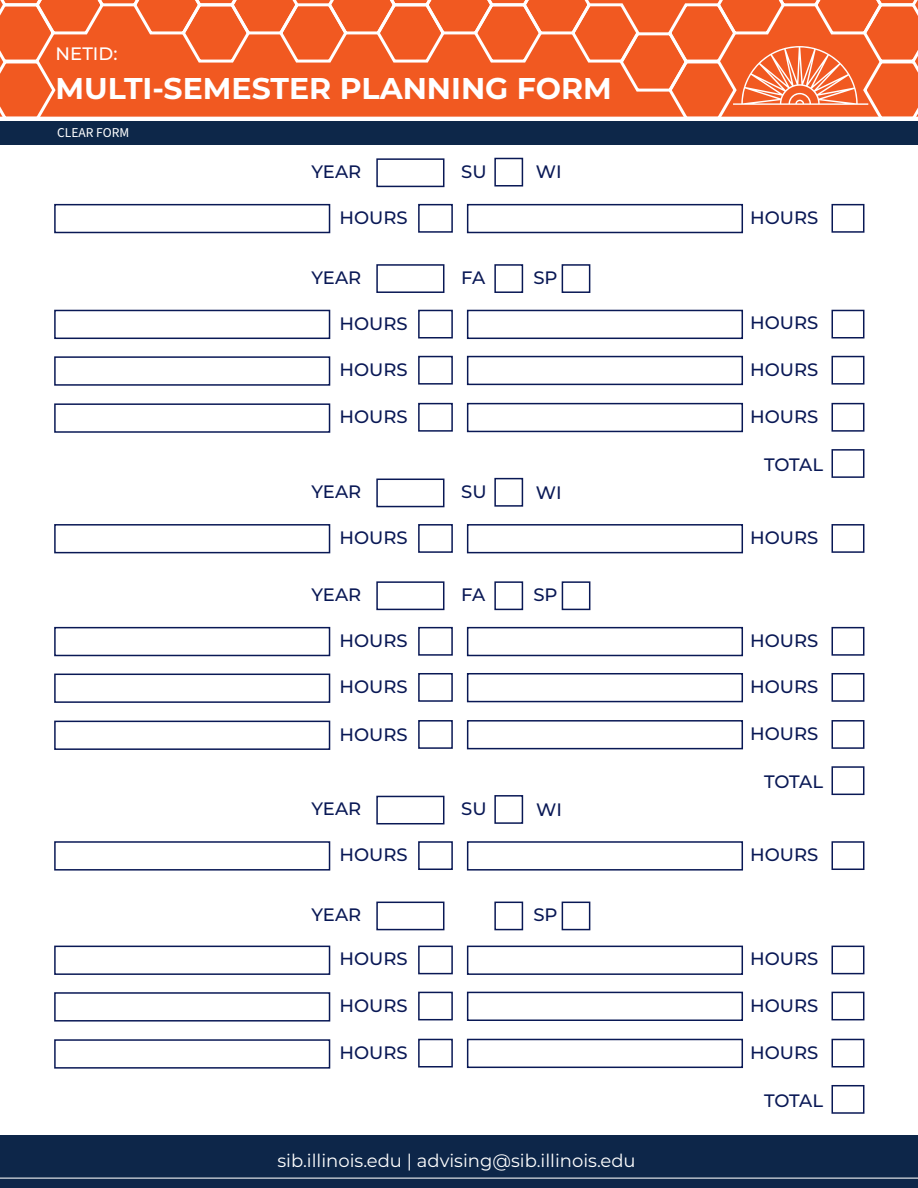
<style>
.page{position:relative;width:918px;height:1188px;background:#fff}
.page>*{position:absolute;margin:0;border:0;box-sizing:border-box;transform-origin:0 0}
.t1{font:700 30px "Montserrat";color:#fff}
.t2{font:500 18px "Montserrat";color:#091855}
.t3{font:18px "Montserrat";color:#fff}
.t4{font:500 18px "Montserrat";color:#fff}
.t5{font:13.5px "Source Sans Pro";color:#fff}
</style>
<div class="page">
<div style="left:0;top:121px;width:918px;height:24px;background:#0d2749"></div>
<div style="left:0;top:1135px;width:918px;height:53px;background:#0d2649"></div>
<div style="left:54px;top:310px;width:276px;height:29px;border:2px solid #091855"></div>
<div style="left:418px;top:310px;width:35px;height:29px;border:2px solid #091855"></div>
<div style="left:54px;top:356px;width:276px;height:30px;border:2px solid #091855"></div>
<div style="left:418px;top:356px;width:35px;height:29px;border:2px solid #091855"></div>
<div style="left:54px;top:403px;width:276px;height:30px;border:2px solid #091855"></div>
<div style="left:418px;top:403px;width:35px;height:29px;border:2px solid #091855"></div>
<div style="left:467px;top:310px;width:276px;height:29px;border:2px solid #091855"></div>
<div style="left:832px;top:310px;width:32px;height:29px;border:2px solid #091855"></div>
<div style="left:467px;top:356px;width:276px;height:29px;border:2px solid #091855"></div>
<div style="left:832px;top:356px;width:32px;height:29px;border:2px solid #091855"></div>
<div style="left:467px;top:403px;width:276px;height:29px;border:2px solid #091855"></div>
<div style="left:832px;top:403px;width:32px;height:29px;border:2px solid #091855"></div>
<div style="left:832px;top:449px;width:32px;height:29px;border:2px solid #091855"></div>
<div style="left:494px;top:264px;width:29px;height:29px;border:2px solid #091855"></div>
<div style="left:562px;top:264px;width:28px;height:29px;border:2px solid #091855"></div>
<div style="left:376px;top:264px;width:68px;height:29px;border:2px solid #091855"></div>
<div style="left:54px;top:627px;width:276px;height:29px;border:2px solid #091855"></div>
<div style="left:418px;top:627px;width:35px;height:29px;border:2px solid #091855"></div>
<div style="left:54px;top:674px;width:276px;height:29px;border:2px solid #091855"></div>
<div style="left:418px;top:673px;width:35px;height:29px;border:2px solid #091855"></div>
<div style="left:54px;top:721px;width:276px;height:29px;border:2px solid #091855"></div>
<div style="left:418px;top:720px;width:35px;height:29px;border:2px solid #091855"></div>
<div style="left:467px;top:627px;width:276px;height:29px;border:2px solid #091855"></div>
<div style="left:832px;top:627px;width:32px;height:29px;border:2px solid #091855"></div>
<div style="left:467px;top:673px;width:276px;height:29px;border:2px solid #091855"></div>
<div style="left:832px;top:673px;width:32px;height:29px;border:2px solid #091855"></div>
<div style="left:467px;top:720px;width:276px;height:29px;border:2px solid #091855"></div>
<div style="left:832px;top:720px;width:32px;height:29px;border:2px solid #091855"></div>
<div style="left:832px;top:766px;width:32px;height:29px;border:2px solid #091855"></div>
<div style="left:494px;top:581px;width:29px;height:29px;border:2px solid #091855"></div>
<div style="left:562px;top:581px;width:28px;height:29px;border:2px solid #091855"></div>
<div style="left:376px;top:581px;width:68px;height:29px;border:2px solid #091855"></div>
<div style="left:54px;top:946px;width:276px;height:29px;border:2px solid #091855"></div>
<div style="left:418px;top:946px;width:35px;height:28px;border:2px solid #091855"></div>
<div style="left:54px;top:992px;width:276px;height:30px;border:2px solid #091855"></div>
<div style="left:418px;top:992px;width:35px;height:28px;border:2px solid #091855"></div>
<div style="left:54px;top:1039px;width:276px;height:30px;border:2px solid #091855"></div>
<div style="left:418px;top:1039px;width:35px;height:29px;border:2px solid #091855"></div>
<div style="left:467px;top:946px;width:276px;height:29px;border:2px solid #091855"></div>
<div style="left:832px;top:946px;width:32px;height:28px;border:2px solid #091855"></div>
<div style="left:467px;top:992px;width:276px;height:29px;border:2px solid #091855"></div>
<div style="left:832px;top:992px;width:32px;height:28px;border:2px solid #091855"></div>
<div style="left:467px;top:1039px;width:276px;height:29px;border:2px solid #091855"></div>
<div style="left:832px;top:1039px;width:32px;height:29px;border:2px solid #091855"></div>
<div style="left:832px;top:1085px;width:32px;height:29px;border:2px solid #091855"></div>
<div style="left:494px;top:902px;width:29px;height:28px;border:2px solid #091855"></div>
<div style="left:562px;top:902px;width:28px;height:28px;border:2px solid #091855"></div>
<div style="left:376px;top:902px;width:68px;height:28px;border:2px solid #091855"></div>
<div style="left:54px;top:841px;width:276px;height:30px;border:2px solid #091855"></div>
<div style="left:418px;top:841px;width:35px;height:29px;border:2px solid #091855"></div>
<div style="left:467px;top:841px;width:276px;height:30px;border:2px solid #091855"></div>
<div style="left:832px;top:841px;width:32px;height:29px;border:2px solid #091855"></div>
<div style="left:494px;top:795px;width:29px;height:29px;border:2px solid #091855"></div>
<div style="left:376px;top:796px;width:68px;height:28px;border:2px solid #091855"></div>
<div style="left:54px;top:204px;width:276px;height:29px;border:2px solid #091855"></div>
<div style="left:418px;top:204px;width:35px;height:29px;border:2px solid #091855"></div>
<div style="left:467px;top:204px;width:276px;height:29px;border:2px solid #091855"></div>
<div style="left:832px;top:204px;width:32px;height:29px;border:2px solid #091855"></div>
<div style="left:494px;top:158px;width:29px;height:29px;border:2px solid #091855"></div>
<div style="left:376px;top:158px;width:68px;height:29px;border:2px solid #091855"></div>
<div style="left:54px;top:524px;width:276px;height:29px;border:2px solid #091855"></div>
<div style="left:418px;top:524px;width:35px;height:29px;border:2px solid #091855"></div>
<div style="left:467px;top:524px;width:276px;height:29px;border:2px solid #091855"></div>
<div style="left:832px;top:524px;width:32px;height:29px;border:2px solid #091855"></div>
<div style="left:494px;top:478px;width:29px;height:29px;border:2px solid #091855"></div>
<div style="left:376px;top:479px;width:68px;height:28px;border:2px solid #091855"></div>
<hr style="left:0;top:1178px;width:918px;height:1px;background:#fff">
<svg style="left:0;top:0;width:918px;height:117px;background:#f26734"></svg>
<p class="t4" style="left:56px;top:41px;width:63px">NETID:</p>
<p class="t1" style="left:56px;top:66px;width:558px">MULTI-SEMESTER PLANNING FORM</p>
<p class="t5" style="left:57px;top:124px;width:74px">CLEAR FORM</p>
<p class="t2" style="left:312px;top:159px;width:51px">YEAR</p>
<p class="t2" style="left:461px;top:159px;width:27px">SU</p>
<p class="t2" style="left:536px;top:159px;width:27px">WI</p>
<p class="t2" style="left:340px;top:205px;width:70px">HOURS</p>
<p class="t2" style="left:750px;top:205px;width:70px">HOURS</p>
<p class="t2" style="left:312px;top:265px;width:51px">YEAR</p>
<p class="t2" style="left:461px;top:265px;width:26px">FA</p>
<p class="t2" style="left:533px;top:265px;width:26px">SP</p>
<p class="t2" style="left:340px;top:311px;width:70px">HOURS</p>
<p class="t2" style="left:340px;top:357px;width:70px">HOURS</p>
<p class="t2" style="left:340px;top:404px;width:70px">HOURS</p>
<p class="t2" style="left:312px;top:479px;width:51px">YEAR</p>
<p class="t2" style="left:461px;top:479px;width:27px">SU</p>
<p class="t2" style="left:536px;top:480px;width:27px">WI</p>
<p class="t2" style="left:750px;top:311px;width:70px">HOURS</p>
<p class="t2" style="left:750px;top:357px;width:70px">HOURS</p>
<p class="t2" style="left:750px;top:404px;width:70px">HOURS</p>
<p class="t2" style="left:764px;top:452px;width:61px">TOTAL</p>
<p class="t2" style="left:340px;top:525px;width:70px">HOURS</p>
<p class="t2" style="left:750px;top:525px;width:70px">HOURS</p>
<p class="t2" style="left:312px;top:582px;width:51px">YEAR</p>
<p class="t2" style="left:340px;top:628px;width:70px">HOURS</p>
<p class="t2" style="left:340px;top:674px;width:70px">HOURS</p>
<p class="t2" style="left:340px;top:722px;width:70px">HOURS</p>
<p class="t2" style="left:461px;top:582px;width:26px">FA</p>
<p class="t2" style="left:533px;top:582px;width:26px">SP</p>
<p class="t2" style="left:312px;top:797px;width:51px">YEAR</p>
<p class="t2" style="left:461px;top:796px;width:27px">SU</p>
<p class="t2" style="left:536px;top:797px;width:27px">WI</p>
<p class="t2" style="left:750px;top:628px;width:70px">HOURS</p>
<p class="t2" style="left:750px;top:674px;width:70px">HOURS</p>
<p class="t2" style="left:750px;top:722px;width:70px">HOURS</p>
<p class="t2" style="left:764px;top:769px;width:61px">TOTAL</p>
<p class="t2" style="left:340px;top:842px;width:70px">HOURS</p>
<p class="t2" style="left:750px;top:842px;width:70px">HOURS</p>
<p class="t2" style="left:312px;top:902px;width:51px">YEAR</p>
<p class="t2" style="left:533px;top:902px;width:26px">SP</p>
<p class="t2" style="left:340px;top:946px;width:70px">HOURS</p>
<p class="t2" style="left:340px;top:993px;width:70px">HOURS</p>
<p class="t2" style="left:340px;top:1040px;width:70px">HOURS</p>
<p class="t3" style="left:277px;top:1148px;width:360px">sib.illinois.edu | advising@sib.illinois.edu</p>
<p class="t2" style="left:750px;top:946px;width:70px">HOURS</p>
<p class="t2" style="left:750px;top:993px;width:70px">HOURS</p>
<p class="t2" style="left:750px;top:1040px;width:70px">HOURS</p>
<p class="t2" style="left:764px;top:1088px;width:61px">TOTAL</p>
</div>
